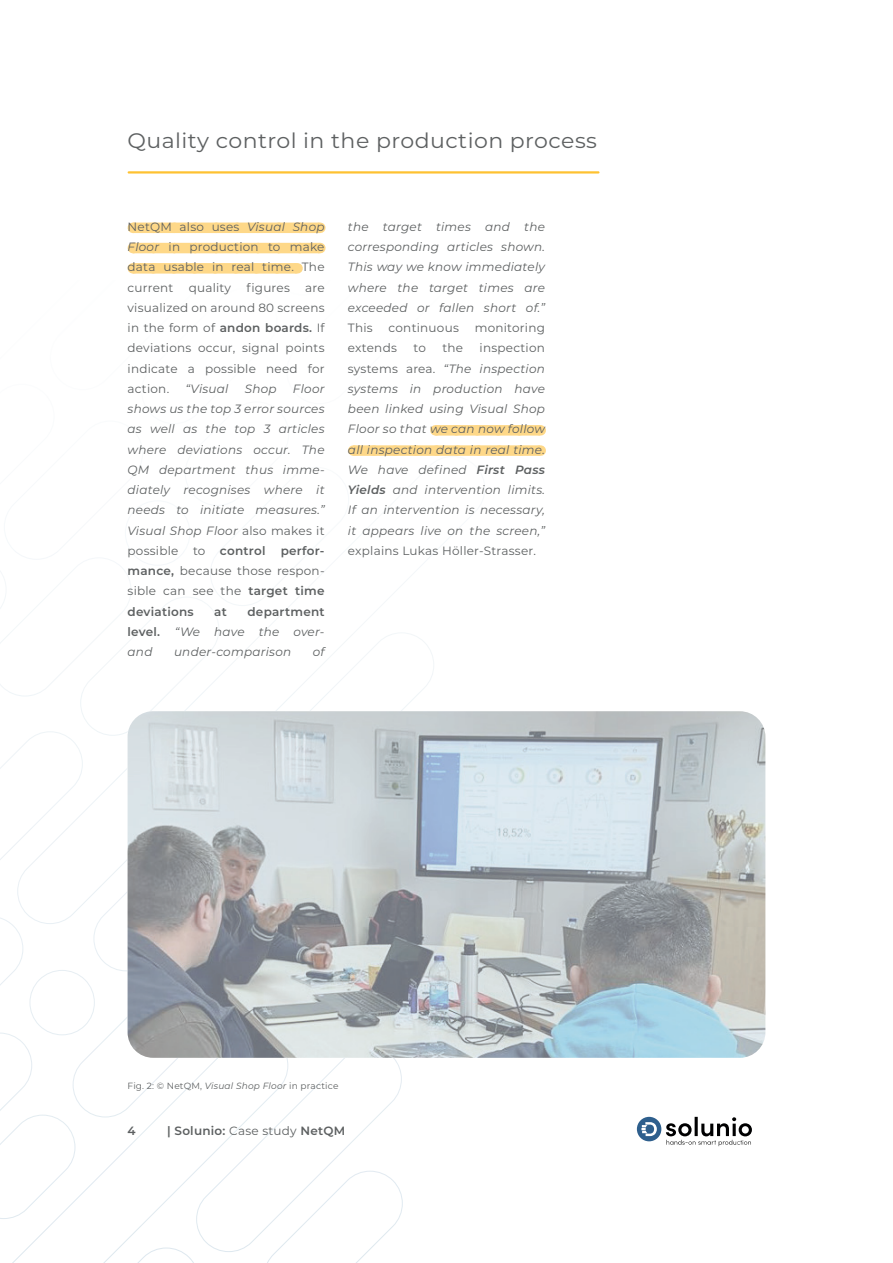
<style>
.page{position:relative;width:893px;height:1263px;background:#fff}
.page>*{position:absolute;margin:0;border:0;box-sizing:border-box;transform-origin:0 0}
.t1{font:21px "Montserrat";letter-spacing:.02em;color:#5d6061;scale:1.05 1}
.t2{font:italic 12px/20.2px "Montserrat";letter-spacing:.02em;color:#5d6061;text-align:justify}
.t3{font:12px/20.2px "Montserrat";letter-spacing:.02em;color:#5d6061;text-align:justify}
.t4{font:600 12px/20.2px "Montserrat";letter-spacing:.02em;color:#5d6061;text-align:justify}
.t5{font:9px "Montserrat";letter-spacing:.02em;color:#5d6061}
.s1{font-style:italic}
.s2{font-weight:600}
.s3{font-style:normal}
.s4{font-weight:600;font-style:normal}
.s5{font-weight:400}
</style>
<div class="page">
<svg style="left:0;top:551px;width:217px;height:712px"></svg>
<svg style="left:127px;top:171px;width:199px;height:103px"></svg>
<img style="left:128px;top:711px;width:637px;height:347px">
<hr style="left:129px;top:171px;width:469px;height:3px;background:#fec231">
<div style="left:133px;top:223px;width:186px;height:10px;background:#fed888"></div>
<div style="left:133px;top:243px;width:186px;height:10px;background:#fed888"></div>
<div style="left:133px;top:263px;width:164px;height:11px;background:#fed888"></div>
<svg style="left:153px;top:273px;width:133px;height:1px"></svg>
<div style="left:435px;top:425px;width:105px;height:11px;background:#fed888"></div>
<svg style="left:456px;top:435px;width:73px;height:1px"></svg>
<div style="left:353px;top:445px;width:187px;height:11px;background:#fed888"></div>
<svg style="left:374px;top:445px;width:155px;height:11px"></svg>
<svg style="left:666px;top:1117px;width:86px;height:29px"></svg>
<div style="left:637px;top:1117px;width:24px;height:24px;background:#2e5f8d;border-radius:50%"></div>
<svg style="left:641px;top:1122px;width:16px;height:14px"></svg>
<h1 class="t1" style="left:128px;top:126px;width:449px">Quality control in the production process</h1>
<p class="t3" style="left:128px;top:216px;width:199px">NetQM also uses <span class="s1">Visual Shop Floor</span> in production to make data usable in real time. The current</p>
<p class="t3" style="left:189px;top:277px;width:44px">quality</p>
<p class="t3" style="left:246px;top:277px;width:45px">figures</p>
<p class="t3" style="left:128px;top:277px;width:199px;text-indent:178px">are visualized on around 80 screens in the form of <span class="s2">andon boards.</span> If deviations occur, signal points indicate a possible need for action.</p>
<p class="t2" style="left:128px;top:378px;width:199px;text-indent:165px">Floor shows us the top 3 error sources as well as the top 3 articles where deviations occur. The QM department thus imme&shy;diately recognises where it needs to initiate measures.” Visual Shop Floor <span class="s3">also makes it possible to</span> <span class="s4">control</span></p>
<p class="t2" style="left:185px;top:378px;width:44px">“Visual</p>
<p class="t2" style="left:245px;top:378px;width:33px">Shop</p>
<p class="t4" style="left:128px;top:540px;width:199px;text-indent:153px">perfor&shy;mance, <span class="s5">because those respon&shy;sible can see the</span> target time deviations</p>
<p class="t2" style="left:128px;top:601px;width:199px;text-indent:120px"><span class="s4">department level.</span> “We have the over&shy;and</p>
<p class="t4" style="left:214px;top:601px;width:14px">at</p>
<p class="t2" style="left:174px;top:641px;width:119px">under-comparison</p>
<p class="t2" style="left:313px;top:641px;width:13px">of</p>
<p class="t2" style="left:348px;top:216px;width:199px">the target times and the corresponding articles shown.<br>This way we know immediately where the target times are exceeded or fallen short of.”</p>
<p class="t3" style="left:348px;top:317px;width:26px">This</p>
<p class="t3" style="left:389px;top:317px;width:72px">continuous</p>
<p class="t3" style="left:475px;top:317px;width:72px">monitoring</p>
<p class="t3" style="left:348px;top:337px;width:50px">extends</p>
<p class="t3" style="left:413px;top:337px;width:14px">to</p>
<p class="t3" style="left:442px;top:337px;width:22px">the</p>
<p class="t2" style="left:348px;top:337px;width:199px;text-indent:132px"><span class="s3">inspection systems area.</span> “The inspection systems in production have been linked using Visual Shop Floor so that we can now follow all inspection data in real time.<br>We have defined <span class="s2">First Pass Yields</span> and intervention limits.<br>If an intervention is necessary, it appears live on the screen,”</p>
<p class="t3" style="left:348px;top:540px;width:190px">explains Lukas Höller-Strasser.</p>
<p class="t5" style="left:128px;top:1079px;width:212px">Fig. 2: © NetQM, <span class="s1">Visual Shop Floor</span> in practice</p>
<p class="t4" style="left:128px;top:1120px;width:10px">4</p>
<p class="t4" style="left:167px;top:1120px;width:180px">| Solunio: <span class="s5">Case study</span> NetQM</p>
</div>
